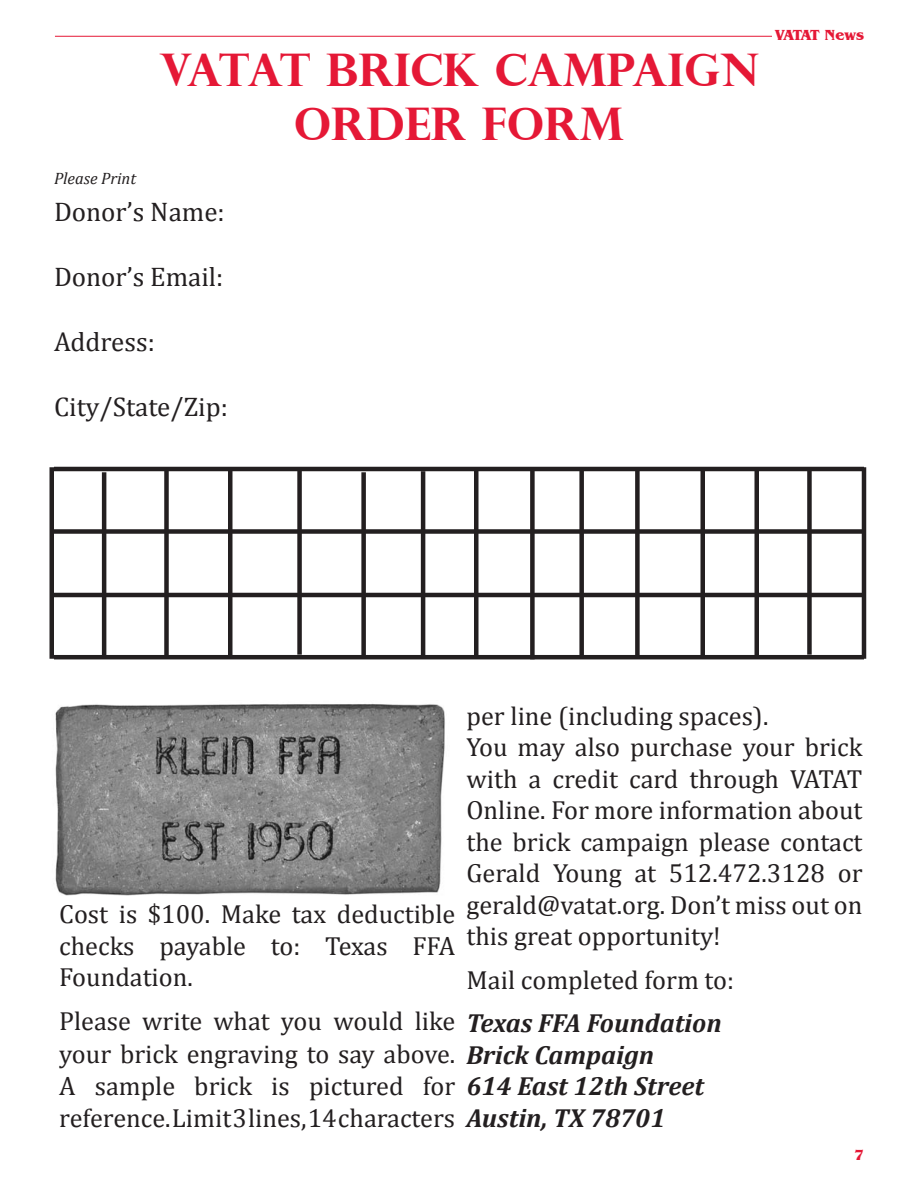
<style>
.page{position:relative;width:918px;height:1188px;background:#fff}
.page>*{position:absolute;margin:0;border:0;box-sizing:border-box;transform-origin:0 0}
.t1{font:700 45px/54px "Perpetua Titling";color:#e51836;text-align:center}
.t2{font:27px "Cambria";color:#231f20}
.t3{font:26.25px/31.5px "Cambria";color:#231f20}
.t4{font:italic 16.5px "Cambria";color:#231f20}
.t5{font:700 15px "Benguiat IT Cby BT";letter-spacing:-.045em;color:#e51836}
.s1{font-weight:700;font-style:italic}
</style>
<div class="page">
<hr style="left:55px;top:36px;width:717px;height:1px;background:#e51836">
<hr style="left:54px;top:467px;width:810px;height:4px;background:#231f20">
<hr style="left:54px;top:593px;width:810px;height:4px;background:#231f20">
<div style="left:54px;top:529px;width:810px;height:5px;background:#231f20"></div>
<hr style="left:102px;top:472px;width:4px;height:185px;background:#231f20">
<div style="left:164px;top:467px;width:5px;height:191px;background:#231f20"></div>
<hr style="left:228px;top:469px;width:4px;height:189px;background:#231f20">
<div style="left:297px;top:467px;width:5px;height:188px;background:#231f20"></div>
<div style="left:361px;top:472px;width:5px;height:185px;background:#231f20"></div>
<hr style="left:54px;top:655px;width:810px;height:4px;background:#231f20">
<hr style="left:421px;top:471px;width:4px;height:185px;background:#231f20">
<div style="left:530px;top:470px;width:5px;height:189px;background:#231f20"></div>
<div style="left:579px;top:470px;width:5px;height:186px;background:#231f20"></div>
<div style="left:700px;top:470px;width:5px;height:186px;background:#231f20"></div>
<div style="left:635px;top:470px;width:5px;height:186px;background:#231f20"></div>
<div style="left:807px;top:470px;width:5px;height:185px;background:#231f20"></div>
<div style="left:754px;top:470px;width:5px;height:186px;background:#231f20"></div>
<hr style="left:474px;top:470px;width:4px;height:186px;background:#231f20">
<img style="left:55px;top:704px;width:390px;height:192px">
<hr style="left:862px;top:467px;width:4px;height:192px;background:#231f20">
<hr style="left:50px;top:467px;width:4px;height:192px;background:#231f20">
<p class="t4" style="left:54px;top:168px;width:84px">Please Print</p>
<h1 class="t1" style="left:159px;top:42px;width:601px">VATAT BRICK CAMPAIGN<br>ORDER FORM</h1>
<p class="t2" style="left:54px;top:196px;width:172px">Donor’s Name:</p>
<p class="t5" style="left:775px;top:25px;width:90px">VATAT News</p>
<p class="t2" style="left:54px;top:261px;width:171px">Donor’s Email:</p>
<p class="t2" style="left:54px;top:326px;width:102px">Address:</p>
<p class="t2" style="left:54px;top:391px;width:175px">City/State/Zip:</p>
<p class="t3" style="left:466px;top:700px;width:398px">per line (including spaces).<br>You may also purchase your brick with a credit card through VATAT<br>Online. For more information about the brick campaign please contact<br>Gerald Young at 512.472.3128 or gerald@vatat.org. Don’t miss out on this great opportunity!</p>
<p class="t3" style="left:466px;top:964px;width:269px">Mail completed form to:</p>
<p class="t3" style="left:59px;top:898px;width:398px;text-align:justify">Cost is $100. Make tax deductible checks payable to: Texas FFA Foundation.</p>
<p class="t3" style="left:59px;top:1005px;width:664px;line-height:32.2px">Please write what you would like <span class="s1">Texas FFA Foundation </span>your brick engraving to say above. <span class="s1">Brick Campaign<br></span>A sample brick is pictured for <span class="s1">614 East 12th Street </span>reference.Limit3lines,14characters <span class="s1">Austin, TX 78701</span></p>
</div>
